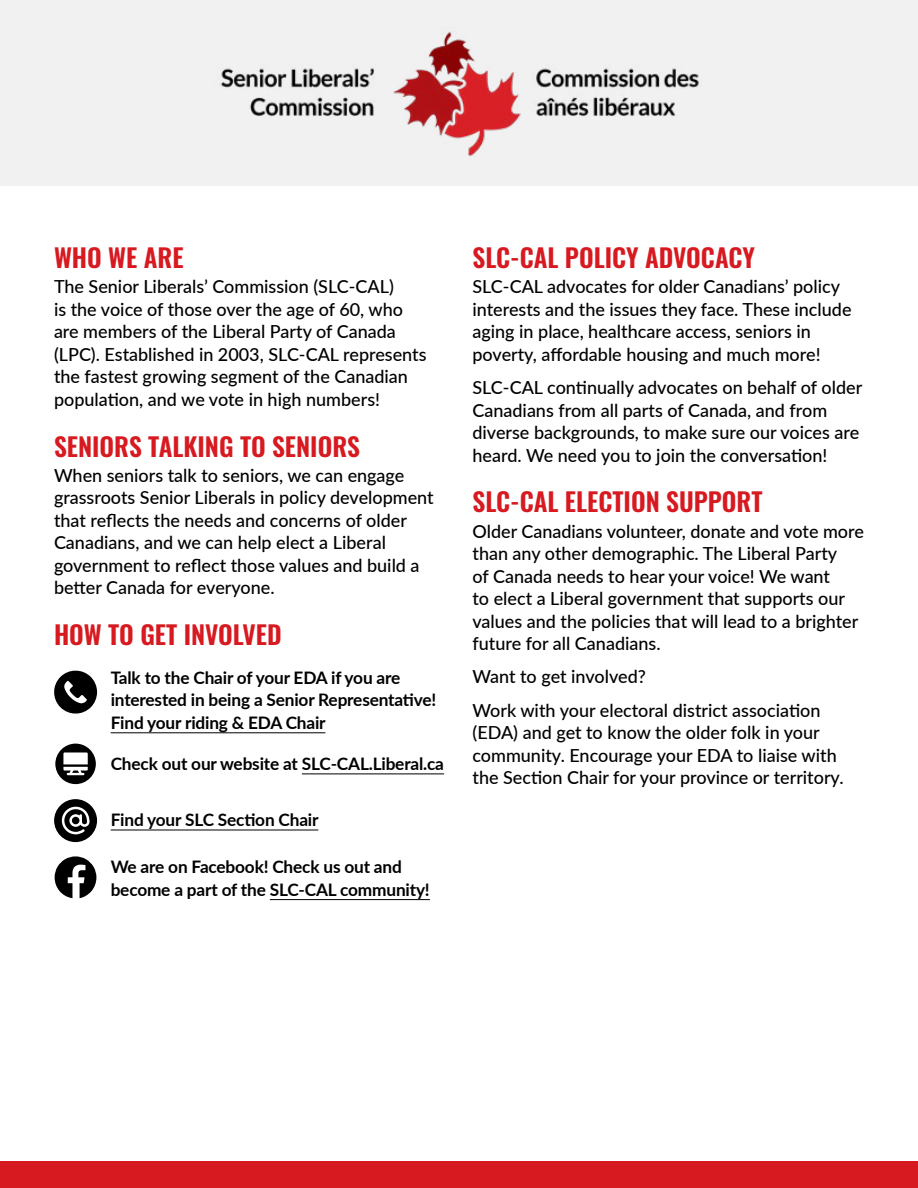
<style>
.page{position:relative;width:918px;height:1188px;background:#fff}
.page>*{position:absolute;margin:0;border:0;box-sizing:border-box;transform-origin:0 0}
.t1{font:600 25.5px "Oswald";color:#d71920}
.t2{font:500 18px/22.5px "Lato";color:#000}
.t3{font:700 17.25px/22.5px "Lato";letter-spacing:-.01em;color:#000}
</style>
<div class="page">
<div style="left:0;top:0;width:918px;height:186px;background:#f1f1f2"></div>
<div style="left:0;top:1161px;width:918px;height:27px;background:#d71920"></div>
<img style="left:221px;top:32px;width:478px;height:125px">
<hr style="left:111px;top:732px;width:214px;height:1px;background:#000">
<hr style="left:302px;top:773px;width:142px;height:1px;background:#000">
<hr style="left:111px;top:830px;width:207px;height:1px;background:#000">
<hr style="left:270px;top:899px;width:160px;height:1px;background:#000">
<svg style="left:54px;top:670px;width:43px;height:44px"></svg>
<svg style="left:55px;top:744px;width:41px;height:40px"></svg>
<svg style="left:54px;top:799px;width:43px;height:43px"></svg>
<svg style="left:55px;top:856px;width:41px;height:42px"></svg>
<h1 class="t1" style="left:54px;top:244px;width:131px">WHO WE ARE</h1>
<p class="t2" style="left:54px;top:275px;width:374px">The Senior Liberals’ Commission (SLC-CAL)<br>is the voice of those over the age of 60, who are members of the Liberal Party of Canada (LPC). Established in 2003, SLC-CAL represents the fastest growing segment of the Canadian population, and we vote in high numbers!</p>
<h1 class="t1" style="left:54px;top:433px;width:308px">SENIORS TALKING TO SENIORS</h1>
<p class="t2" style="left:54px;top:463px;width:381px">When seniors talk to seniors, we can engage grassroots Senior Liberals in policy development that reflects the needs and concerns of older Canadians, and we can help elect a Liberal government to reflect those values and build a better Canada for everyone.</p>
<h1 class="t1" style="left:54px;top:621px;width:229px">HOW TO GET INVOLVED</h1>
<p class="t3" style="left:111px;top:666px;width:327px">Talk to the Chair of your EDA if you are interested in being a Senior Representative!<br>Find your riding &amp; EDA Chair</p>
<p class="t3" style="left:111px;top:752px;width:335px">Check out our website at SLC-CAL.Liberal.ca</p>
<p class="t3" style="left:111px;top:808px;width:209px">Find your SLC Section Chair</p>
<p class="t3" style="left:111px;top:855px;width:321px">We are on Facebook! Check us out and become a part of the SLC-CAL community!</p>
<h1 class="t1" style="left:472px;top:244px;width:284px">SLC-CAL POLICY ADVOCACY</h1>
<p class="t2" style="left:472px;top:275px;width:381px">SLC-CAL advocates for older Canadians’ policy interests and the issues they face. These include aging in place, healthcare access, seniors in poverty, affordable housing and much more!</p>
<p class="t2" style="left:472px;top:375px;width:391px">SLC-CAL continually advocates on behalf of older Canadians from all parts of Canada, and from diverse backgrounds, to make sure our voices are heard. We need you to join the conversation!</p>
<h1 class="t1" style="left:472px;top:489px;width:292px">SLC-CAL ELECTION SUPPORT</h1>
<p class="t2" style="left:472px;top:519px;width:393px">Older Canadians volunteer, donate and vote more than any other demographic. The Liberal Party<br>of Canada needs to hear your voice! We want<br>to elect a Liberal government that supports our values and the policies that will lead to a brighter future for all Canadians.</p>
<p class="t2" style="left:472px;top:659px;width:350px;line-height:33.3px">Want to get involved?<br>Work with your electoral district association</p>
<p class="t2" style="left:472px;top:721px;width:373px">(EDA) and get to know the older folk in your community. Encourage your EDA to liaise with the Section Chair for your province or territory.</p>
</div>
